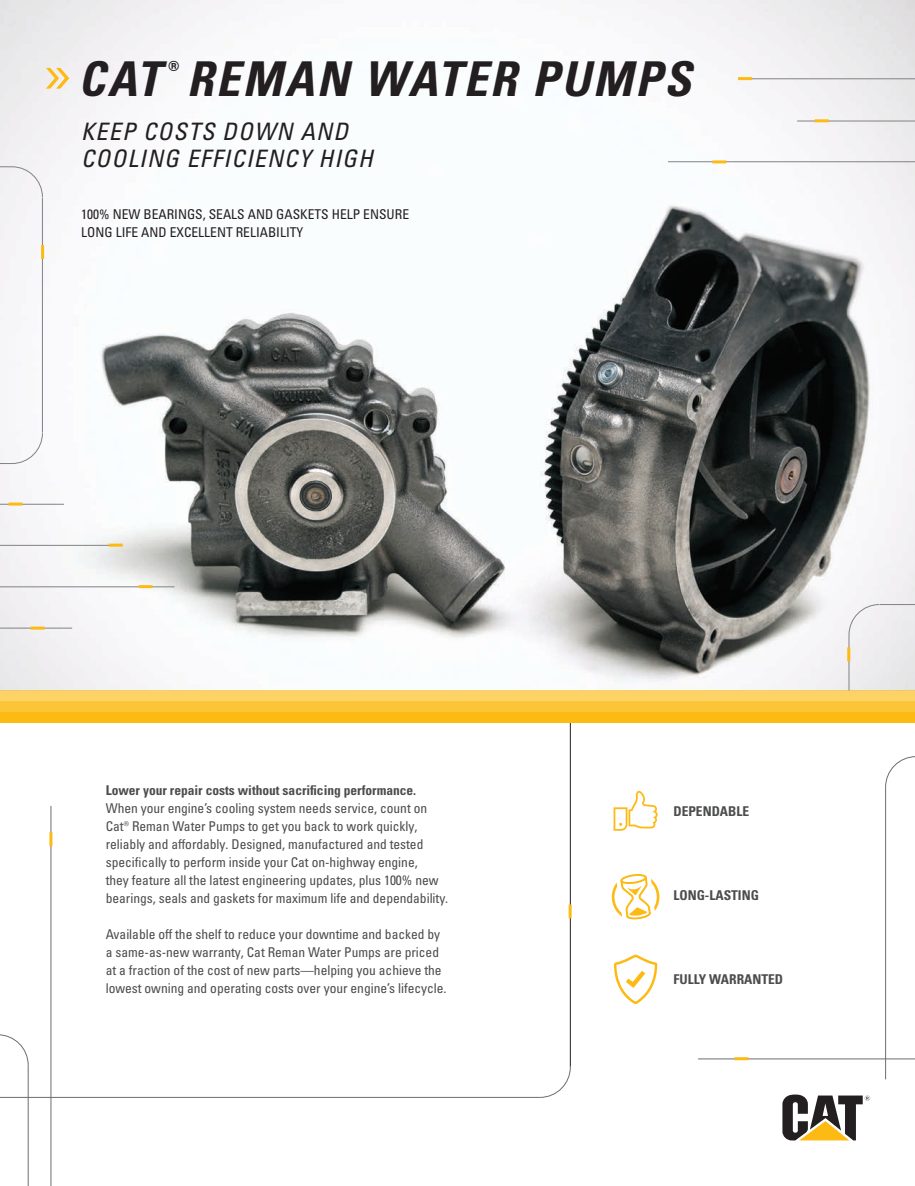
<style>
.page{position:relative;width:915px;height:1186px;background:#fff}
.page>*{position:absolute;margin:0;border:0;box-sizing:border-box;transform-origin:0 0}
.t1{font:48px "Univers LTCYR 67 Bold Cond Obl";letter-spacing:.05em;color:#231f20}
.t2{font:24px/27px "Univers LTCYR 57 Condensed Obl";letter-spacing:.05em;color:#231f20}
.t3{font:condensed 13.5px/18px "Univers LTCYR 57";color:#4b4c4d}
.t4{font:13.5px "Univers LTCYR 67 Bold Cond";color:#4b4c4d}
.t5{font:condensed 13.5px/18px "Univers LTCYR 57";color:#231f20}
</style>
<div class="page">
<img style="left:0;top:0;width:915px;height:690px">
<svg style="left:782px;top:1094px;width:88px;height:46px"></svg>
<div style="left:0;top:712px;width:915px;height:11px;background:#fcba13"></div>
<div style="left:0;top:701px;width:915px;height:11px;background:#fcc437"></div>
<div style="left:0;top:690px;width:915px;height:11px;background:#fdd266"></div>
<hr style="left:698px;top:1058px;width:217px;height:1px;background:#6c6d70">
<hr style="left:734px;top:1057px;width:14px;height:3px;background:#fcba13">
<hr style="left:0;top:545px;width:117px;height:1px;background:#808285">
<hr style="left:0;top:628px;width:72px;height:1px;background:#808285">
<hr style="left:0;top:586px;width:175px;height:1px;background:#808285">
<hr style="left:0;top:504px;width:64px;height:1px;background:#808285">
<hr style="left:31px;top:626px;width:14px;height:3px;background:#fcba13">
<hr style="left:109px;top:543px;width:14px;height:3px;background:#fcba13">
<hr style="left:139px;top:585px;width:14px;height:3px;background:#fcba13">
<hr style="left:9px;top:502px;width:14px;height:3px;background:#fcba13">
<hr style="left:668px;top:161px;width:247px;height:1px;background:#808285">
<hr style="left:797px;top:121px;width:118px;height:1px;background:#808285">
<hr style="left:741px;top:79px;width:174px;height:1px;background:#808285">
<hr style="left:712px;top:160px;width:14px;height:3px;background:#fcba13">
<hr style="left:815px;top:119px;width:14px;height:3px;background:#fcba13">
<hr style="left:738px;top:77px;width:14px;height:3px;background:#fcba13">
<svg style="left:0;top:433px;width:43px;height:31px"></svg>
<hr style="left:42px;top:254px;width:1px;height:178px;background:#808285">
<svg style="left:46px;top:68px;width:23px;height:21px"></svg>
<svg style="left:613px;top:790px;width:45px;height:40px"></svg>
<svg style="left:611px;top:874px;width:49px;height:46px"></svg>
<svg style="left:614px;top:954px;width:43px;height:50px"></svg>
<svg style="left:848px;top:604px;width:32px;height:31px"></svg>
<hr style="left:849px;top:635px;width:1px;height:55px;background:#808285">
<hr style="left:880px;top:604px;width:35px;height:1px;background:#808285">
<hr style="left:847px;top:647px;width:3px;height:14px;background:#fcba13">
<svg style="left:0;top:166px;width:43px;height:32px"></svg>
<hr style="left:42px;top:198px;width:1px;height:54px;background:#808285">
<hr style="left:41px;top:245px;width:3px;height:14px;background:#fcba13">
<hr style="left:28px;top:1065px;width:1px;height:120px;background:#6c6d70">
<svg style="left:0;top:1034px;width:29px;height:31px"></svg>
<hr style="left:51px;top:806px;width:1px;height:379px;background:#6c6d70">
<hr style="left:49px;top:832px;width:3px;height:14px;background:#fcba13">
<hr style="left:570px;top:723px;width:1px;height:343px;background:#231f20">
<hr style="left:0;top:1097px;width:540px;height:1px;background:#6c6d70">
<svg style="left:539px;top:1066px;width:32px;height:31px"></svg>
<hr style="left:569px;top:904px;width:3px;height:14px;background:#fcba13">
<hr style="left:885px;top:787px;width:1px;height:292px;background:#6c6d70">
<svg style="left:885px;top:756px;width:30px;height:31px"></svg>
<h1 class="t1" style="left:78px;top:49px;width:614px">CAT<sup>®</sup> REMAN WATER PUMPS</h1>
<h2 class="t2" style="left:81px;top:118px;width:293px">KEEP COSTS DOWN AND<br>COOLING EFFICIENCY HIGH</h2>
<p class="t5" style="left:81px;top:205px;width:329px">100% NEW BEARINGS, SEALS AND GASKETS HELP ENSURE<br>LONG LIFE AND EXCELLENT RELIABILITY</p>
<p class="t4" style="left:106px;top:781px;width:312px">Lower your repair costs without sacrificing performance.</p>
<p class="t3" style="left:106px;top:798px;width:344px">When your engine’s cooling system needs service, count on Cat® Reman Water Pumps to get you back to work quickly, reliably and affordably. Designed, manufactured and tested specifically to perform inside your Cat on-highway engine,<br>they feature all the latest engineering updates, plus 100% new bearings, seals and gaskets for maximum life and dependability.</p>
<p class="t3" style="left:106px;top:924px;width:342px">Available off the shelf to reduce your downtime and backed by a same-as-new warranty, Cat Reman Water Pumps are priced at a fraction of the cost of new parts—helping you achieve the lowest owning and operating costs over your engine’s lifecycle.</p>
<p class="t4" style="left:673px;top:803px;width:77px">DEPENDABLE</p>
<p class="t4" style="left:673px;top:887px;width:87px">LONG-LASTING</p>
<p class="t4" style="left:673px;top:971px;width:111px">FULLY WARRANTED</p>
</div>
